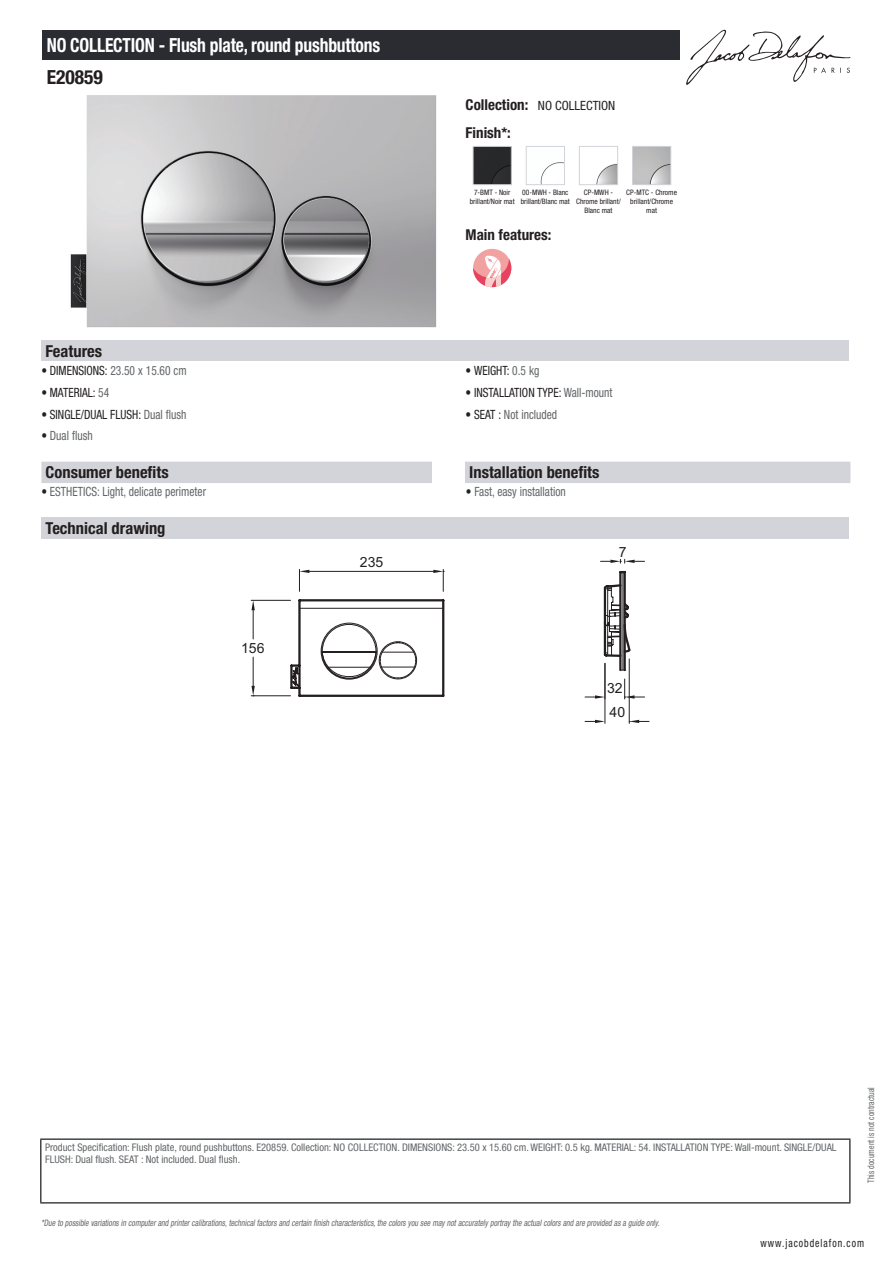
<style>
.page{position:relative;width:893px;height:1263px;background:#fff}
.page>*{position:absolute;margin:0;border:0;box-sizing:border-box;transform-origin:0 0}
.t1{font:700 condensed 19.5px "Helvetica Neue LT Std";letter-spacing:-.01em;color:#fff;scale:.9 1}
.t2{font:700 condensed 19.5px "Helvetica Neue LT Std";color:#231f20}
.t3{font:700 condensed 16.5px "Helvetica Neue LT Std";color:#231f20}
.t4{font:700 condensed 15px "Helvetica Neue LT Std";color:#231f20}
.t5{font:14.1px "Arial";color:#231f20}
.t6{font:condensed 12.75px "Helvetica Neue LT Std";color:#626568;scale:.9 1}
.t7{font:condensed 12.75px "Helvetica Neue LT Std";color:#231f20;scale:.9 1}
.t8{font:condensed 12.75px "Helvetica Neue LT Std";color:#231f20}
.t9{font:condensed 11.25px "Helvetica Neue LT Std";letter-spacing:.1em;color:#231f20;scale:.87 1}
.t10{font:condensed 10.5px/12px "Helvetica Neue LT Std";color:#626568}
.t11{font:italic condensed 9px "Helvetica Neue LT Std";color:#626568;scale:.87 1}
.t12{font:condensed 9px "Helvetica Neue LT Std";color:#626568;scale:.87 1}
.t13{font:condensed 7.5px/9px "Helvetica Neue LT Std";color:#231f20;text-align:center}
.s1{font-weight:700;font-size:15px}
.s2{color:#231f20}
.s3{color:#626568}
</style>
<div class="page">
<svg style="left:686px;top:30px;width:164px;height:55px"></svg>
<img style="left:71px;top:95px;width:366px;height:233px">
<img style="left:475px;top:148px;width:35px;height:35px">
<div style="left:473px;top:146px;width:39px;height:39px;border:1px solid #d3d4da"></div>
<img style="left:540px;top:162px;width:23px;height:21px">
<div style="left:526px;top:146px;width:39px;height:39px;border:1px solid #d3d4da"></div>
<img style="left:596px;top:164px;width:20px;height:19px">
<div style="left:579px;top:146px;width:39px;height:39px;border:1px solid #d3d4da"></div>
<img style="left:634px;top:148px;width:35px;height:35px">
<div style="left:632px;top:146px;width:39px;height:39px;border:1px solid #d3d4da"></div>
<div style="left:473px;top:249px;width:38px;height:38px;background:#f2a1a1;border-radius:50%"></div>
<svg style="left:473px;top:256px;width:38px;height:31px"></svg>
<div style="left:41px;top:340px;width:808px;height:21px;background:#d3d4da"></div>
<div style="left:41px;top:462px;width:809px;height:21px;background:#d3d4da"></div>
<div style="left:432px;top:462px;width:33px;height:21px;background:#fff"></div>
<div style="left:41px;top:518px;width:808px;height:21px;background:#d3d4da"></div>
<hr style="left:604px;top:663px;width:1px;height:60px;background:#231f20">
<hr style="left:629px;top:659px;width:1px;height:64px;background:#231f20">
<svg style="left:585px;top:720px;width:20px;height:3px"></svg>
<svg style="left:629px;top:720px;width:20px;height:3px"></svg>
<svg style="left:251px;top:559px;width:394px;height:140px"></svg>
<div style="left:43px;top:30px;width:637px;height:30px;background:#2a2c32"></div>
<hr style="left:40px;top:1138px;width:810px;height:2px;background:#040503">
<hr style="left:40px;top:1140px;width:1px;height:62px;background:#040503">
<hr style="left:849px;top:1140px;width:1px;height:62px;background:#040503">
<hr style="left:40px;top:1202px;width:810px;height:1px;background:#040503">
<h1 class="t1" style="left:47px;top:33px;width:372px">NO COLLECTION - Flush plate, round pushbuttons</h1>
<h1 class="t2" style="left:47px;top:65px;width:58px">E20859</h1>
<p class="t8" style="left:466px;top:98px;width:151px"><span class="s1">Collection:</span> NO COLLECTION</p>
<h3 class="t4" style="left:466px;top:123px;width:47px">Finish*:</h3>
<p class="t13" style="left:470px;top:187px;width:46px">7-BMT - Noir brillant/Noir mat</p>
<p class="t13" style="left:521px;top:187px;width:51px;text-align:left">00-MWH - Blanc brillant/Blanc mat</p>
<p class="t13" style="left:576px;top:187px;width:46px">CP-MWH -<br>Chrome brillant/<br>Blanc mat</p>
<p class="t13" style="left:626px;top:187px;width:52px">CP-MTC - Chrome brillant/Chrome mat</p>
<h3 class="t4" style="left:466px;top:226px;width:87px">Main features:</h3>
<h2 class="t3" style="left:46px;top:341px;width:58px">Features</h2>
<p class="t6" style="left:41px;top:363px;width:163px"><span class="s2">• DIMENSIONS:</span> 23.50 x 15.60 cm</p>
<p class="t7" style="left:466px;top:363px;width:83px">• WEIGHT: <span class="s3">0.5 kg</span></p>
<p class="t7" style="left:41px;top:385px;width:77px">• MATERIAL: <span class="s3">54</span></p>
<p class="t7" style="left:466px;top:385px;width:165px">• INSTALLATION TYPE: <span class="s3">Wall-mount</span></p>
<p class="t7" style="left:41px;top:407px;width:163px">• SINGLE/DUAL FLUSH: <span class="s3">Dual flush</span></p>
<p class="t6" style="left:466px;top:407px;width:103px"><span class="s2">• SEAT :</span> Not included</p>
<p class="t6" style="left:41px;top:428px;width:58px"><span class="s2">•</span> Dual flush</p>
<h2 class="t3" style="left:46px;top:462px;width:125px">Consumer benefits</h2>
<h2 class="t3" style="left:469px;top:462px;width:132px">Installation benefits</h2>
<p class="t6" style="left:41px;top:484px;width:185px"><span class="s2">•</span> ESTHETICS: Light, delicate perimeter</p>
<p class="t6" style="left:466px;top:484px;width:113px"><span class="s2">•</span> Fast, easy installation</p>
<h2 class="t3" style="left:46px;top:518px;width:121px">Technical drawing</h2>
<h3 class="t5" style="left:360px;top:552px;width:25px">235</h3>
<h3 class="t5" style="left:619px;top:543px;width:9px">7</h3>
<h3 class="t5" style="left:241px;top:638px;width:25px">156</h3>
<h3 class="t5" style="left:607px;top:678px;width:17px">32</h3>
<h3 class="t5" style="left:610px;top:703px;width:17px">40</h3>
<p class="t10" style="left:45px;top:1141px;width:793px">Product Specification: Flush plate, round pushbuttons. E20859. Collection: NO COLLECTION. DIMENSIONS: 23.50 x 15.60 cm. WEIGHT: 0.5 kg. MATERIAL: 54. INSTALLATION TYPE: Wall-mount. SINGLE/DUAL<br>FLUSH: Dual flush. SEAT : Not included. Dual flush.</p>
<p class="t11" style="left:41px;top:1217px;width:714px">*Due to possible variationsin computerand printercalibrations,technicalfactorsand certain finish characteristics,the colorsyou see maynotaccuratelyportraythe actualcolorsand are provided asa guide only.</p>
<p class="t12" style="left:866px;top:1183px;width:111px;rotate:-90deg">This document is not contractual</p>
<p class="t9" style="left:760px;top:1237px;width:121px">www.jacobdelafon.com</p>
</div>
